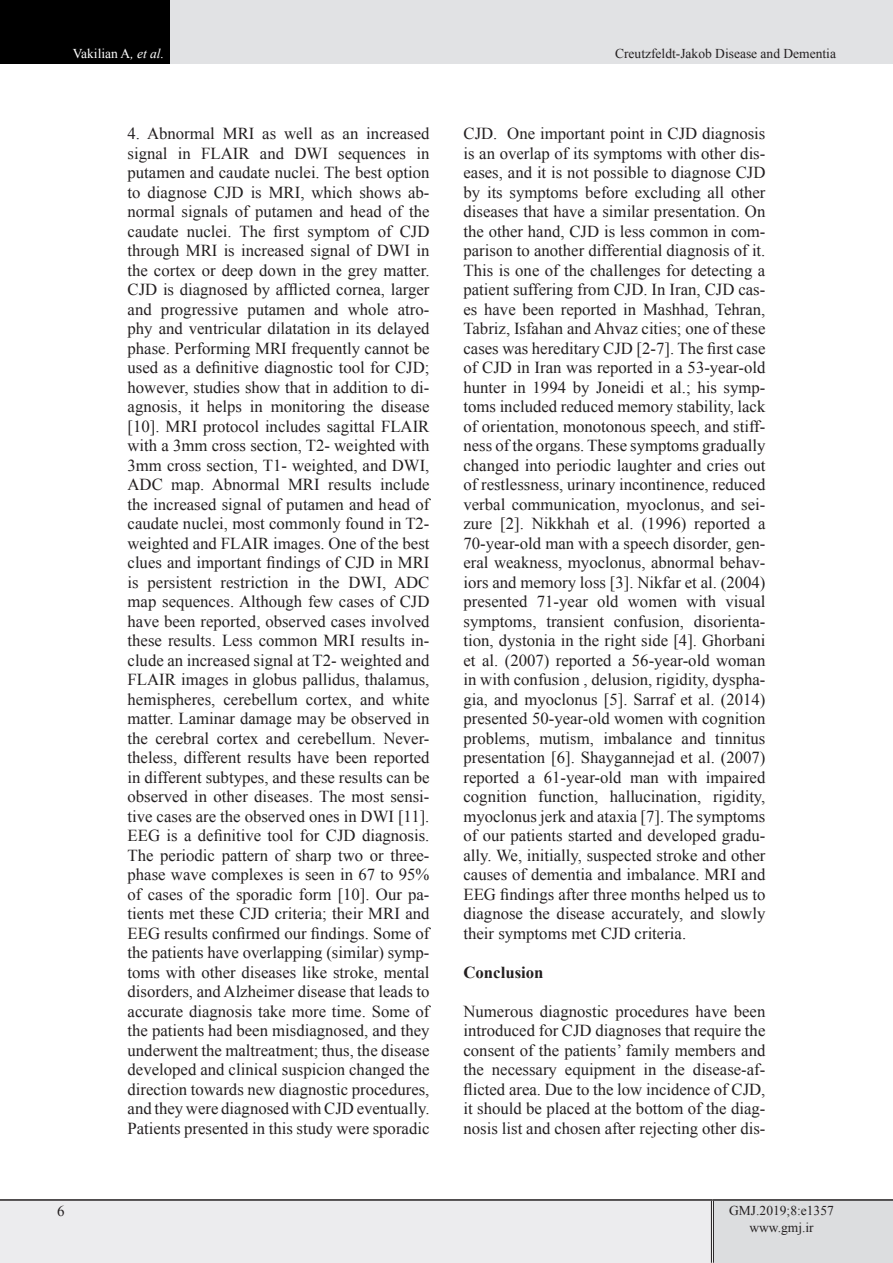
<style>
.page{position:relative;width:893px;height:1263px;background:#fff}
.page>*{position:absolute;margin:0;border:0;box-sizing:border-box;transform-origin:0 0}
.t1{font:16.8px/19.5px "Times New Roman";color:#231f20;text-align:justify}
.t2{font:700 16.8px "Times New Roman";color:#231f20}
.t3{font:15px "Times New Roman";color:#231f20}
.lllllllllllllll{font:13.5px "Times New Roman";color:#231f20}
.t4{font:13.5px "Times New Roman";color:#fff}
.s1{font-style:italic}
</style>
<div class="page">
<div style="left:0;top:0;width:170px;height:64px;background:#000"></div>
<div style="left:170px;top:0;width:723px;height:64px;background:#e1e2e4"></div>
<div style="left:0;top:1200px;width:712px;height:63px;background:#ececee"></div>
<div style="left:712px;top:1200px;width:181px;height:63px;background:#dcdddf"></div>
<hr style="left:711px;top:1201px;width:3px;height:62px;background:#fff">
<hr style="left:711px;top:1201px;width:1px;height:62px;background:#231f20">
<hr style="left:713px;top:1201px;width:1px;height:62px;background:#231f20">
<hr style="left:0;top:1199px;width:712px;height:2px;background:#231f20">
<hr style="left:712px;top:1199px;width:181px;height:2px;background:#231f20">
<p class="t4" style="left:73px;top:44px;width:93px">Vakilian A<span class="s1">, et al.</span></p>
<p class="lllllllllllllll" style="left:615px;top:44px;width:222px">Creutzfeldt-Jakob Disease and Dementia</p>
<p class="t1" style="left:128px;top:123px;width:303px">4. Abnormal MRI as well as an increased signal in FLAIR and DWI sequences in putamen and caudate nuclei. The best option to diagnose CJD is MRI, which shows ab&shy;normal signals of putamen and head of the caudate nuclei. The first symptom of CJD through MRI is increased signal of DWI in the cortex or deep down in the grey matter.<br>CJD is diagnosed by afflicted cornea, larger and progressive putamen and whole atro&shy;phy and ventricular dilatation in its delayed phase. Performing MRI frequently cannot be used as a definitive diagnostic tool for CJD; however, studies show that in addition to di&shy;agnosis, it helps in monitoring the disease [10]. MRI protocol includes sagittal FLAIR with a 3mm cross section, T2- weighted with 3mm cross section, T1- weighted, and DWI, ADC map. Abnormal MRI results include the increased signal of putamen and head of caudate nuclei, most commonly found in T2- weighted and FLAIR images. One of the best clues and important findings of CJD in MRI is persistent restriction in the DWI, ADC map sequences. Although few cases of CJD have been reported, observed cases involved these results. Less common MRI results in&shy;clude an increased signal at T2- weighted and FLAIR images in globus pallidus, thalamus, hemispheres, cerebellum cortex, and white matter. Laminar damage may be observed in the cerebral cortex and cerebellum. Never&shy;theless, different results have been reported in different subtypes, and these results can be observed in other diseases. The most sensi&shy;tive cases are the observed ones in DWI [11].<br>EEG is a definitive tool for CJD diagnosis.<br>The periodic pattern of sharp two or three&shy;phase wave complexes is seen in 67 to 95% of cases of the sporadic form [10]. Our pa&shy;tients met these CJD criteria; their MRI and EEG results confirmed our findings. Some of the patients have overlapping (similar) symp&shy;toms with other diseases like stroke, mental disorders, and Alzheimer disease that leads to accurate diagnosis take more time. Some of the patients had been misdiagnosed, and they underwent the maltreatment; thus, the disease developed and clinical suspicion changed the direction towards new diagnostic procedures, and they were diagnosed with CJD eventually.<br>Patients presented in this study were sporadic</p>
<p class="t1" style="left:463px;top:123px;width:303px">CJD. One important point in CJD diagnosis is an overlap of its symptoms with other dis&shy;eases, and it is not possible to diagnose CJD by its symptoms before excluding all other diseases that have a similar presentation. On the other hand, CJD is less common in com&shy;parison to another differential diagnosis of it.<br>This is one of the challenges for detecting a patient suffering from CJD. In Iran, CJD cas&shy;es have been reported in Mashhad, Tehran, Tabriz, Isfahan and Ahvaz cities; one of these cases was hereditary CJD [2-7]. The first case of CJD in Iran was reported in a 53-year-old hunter in 1994 by Joneidi et al.; his symp&shy;toms included reduced memory stability, lack of orientation, monotonous speech, and stiff&shy;ness of the organs. These symptoms gradually changed into periodic laughter and cries out of restlessness, urinary incontinence, reduced verbal communication, myoclonus, and sei&shy;zure [2]. Nikkhah et al. (1996) reported a 70-year-old man with a speech disorder, gen&shy;eral weakness, myoclonus, abnormal behav&shy;iors and memory loss [3]. Nikfar et al. (2004) presented 71-year old women with visual symptoms, transient confusion, disorienta&shy;tion, dystonia in the right side [4]. Ghorbani et al. (2007) reported a 56-year-old woman in with confusion , delusion, rigidity, dyspha&shy;gia, and myoclonus [5]. Sarraf et al. (2014) presented 50-year-old women with cognition problems, mutism, imbalance and tinnitus presentation [6]. Shaygannejad et al. (2007) reported a 61-year-old man with impaired cognition function, hallucination, rigidity, myoclonus jerk and ataxia [7]. The symptoms of our patients started and developed gradu&shy;ally. We, initially, suspected stroke and other causes of dementia and imbalance. MRI and EEG findings after three months helped us to diagnose the disease accurately, and slowly their symptoms met CJD criteria.</p>
<p class="t2" style="left:463px;top:960px;width:82px">Conclusion</p>
<p class="t1" style="left:463px;top:1001px;width:303px">Numerous diagnostic procedures have been introduced for CJD diagnoses that require the consent of the patients’ family members and the necessary equipment in the disease-af&shy;flicted area. Due to the low incidence of CJD, it should be placed at the bottom of the diag&shy;nosis list and chosen after rejecting other dis-</p>
<p class="t3" style="left:57px;top:1201px;width:9px">6</p>
<p class="lllllllllllllll" style="left:729px;top:1201px;width:106px">GMJ.2019;8:e1357</p>
<p class="lllllllllllllll" style="left:749px;top:1217px;width:66px">www.gmj.ir</p>
</div>
